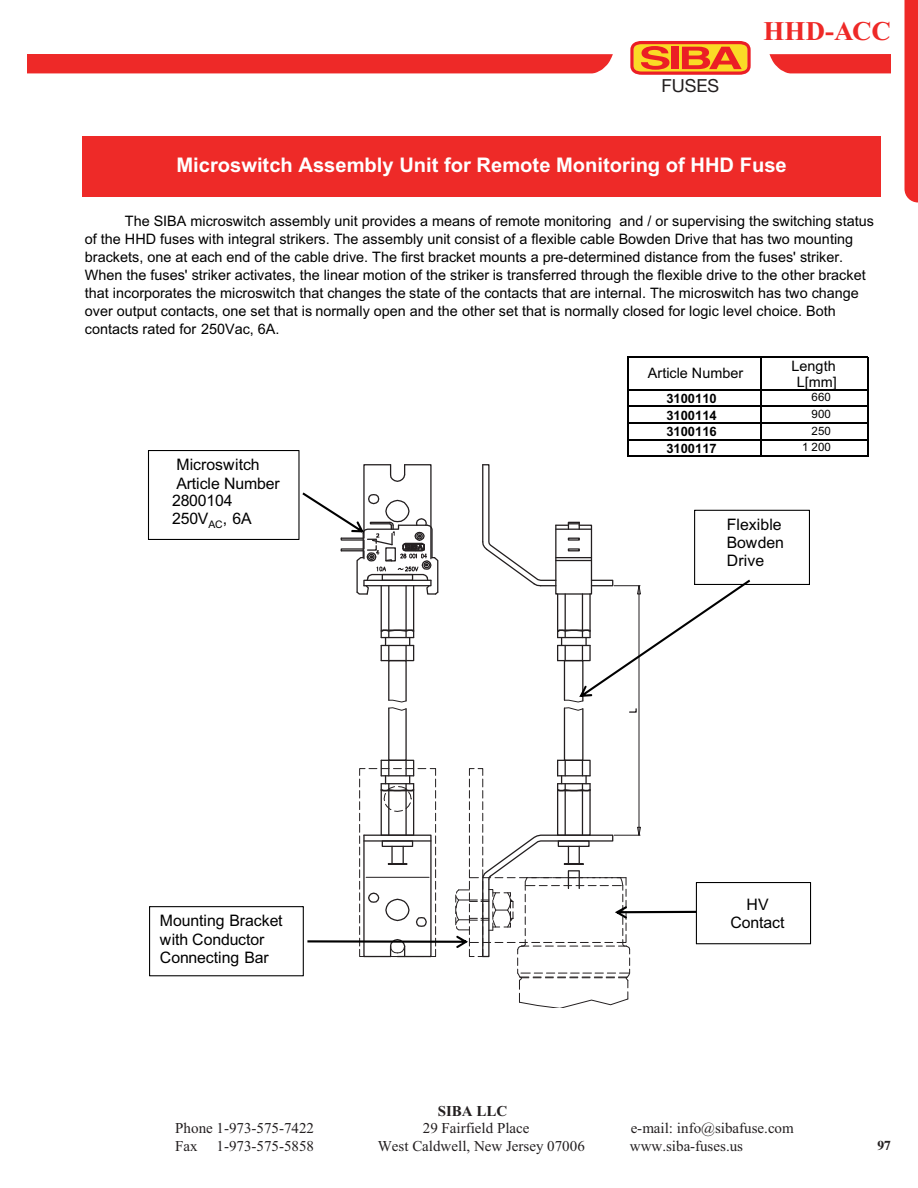
<style>
.page{position:relative;width:918px;height:1188px;background:#fff}
.page>*{position:absolute;margin:0;border:0;box-sizing:border-box;transform-origin:0 0}
.t1{font:700 27px "Times New Roman";color:#ee2927}
.t2{font:20.1px "Arial Bold+T42";color:#fff}
.t3{font:18px "Helvetica Neue";color:#231f20}
.t4{font:15.9px/18.1px "Arial+T42";letter-spacing:-.01em;color:#000}
.t5{font:15px "Times New Roman";color:#231f20}
.t6{font:700 15px "Times New Roman";color:#231f20}
.t7{font:14.4px/18.1px "Arial+T42";color:#000}
.t8{font:700 13.5px "Times";color:#231f20}
.t9{font:12.9px "Arial Bold+T42";color:#000}
.t10{font:11.55px "Arial+T42";color:#000}
</style>
<div class="page">
<div style="left:27px;top:54px;width:586px;height:19px;background:#ee2928"></div>
<svg style="left:770px;top:54px;width:121px;height:19px;background:#ee3332"></svg>
<svg style="left:630px;top:41px;width:121px;height:34px;background:#f1742c"></svg>
<svg style="left:904px;top:0;width:14px;height:202px;background:#ee3331"></svg>
<div style="left:82px;top:136px;width:799px;height:61px;background:#ee2a28"></div>
<hr style="left:627px;top:356px;width:2px;height:101px;background:#000">
<hr style="left:760px;top:357px;width:2px;height:100px;background:#000">
<hr style="left:867px;top:357px;width:1px;height:100px;background:#000">
<hr style="left:629px;top:356px;width:239px;height:1px;background:#000">
<hr style="left:629px;top:389px;width:239px;height:2px;background:#000">
<hr style="left:629px;top:406px;width:239px;height:1px;background:#000">
<hr style="left:629px;top:422px;width:239px;height:2px;background:#000">
<hr style="left:629px;top:439px;width:239px;height:1px;background:#000">
<hr style="left:629px;top:455px;width:239px;height:2px;background:#000">
<svg style="left:148px;top:450px;width:663px;height:557px"></svg>
<p class="t3" style="left:662px;top:75px;width:59px">FUSES</p>
<h1 class="t1" style="left:764px;top:22px;width:129px">HHD-ACC</h1>
<h2 class="t2" style="left:176px;top:158px;width:612px">Microswitch Assembly Unit for Remote Monitoring of HHD Fuse</h2>
<p class="t7" style="left:85px;top:213px;width:791px;text-indent:40px">The SIBA microswitch assembly unit provides a means of remote monitoring and / or supervising the switching status of the HHD fuses with integral strikers. The assembly unit consist of a flexible cable Bowden Drive that has two mounting brackets, one at each end of the cable drive. The first bracket mounts a pre-determined distance from the fuses' striker.<br>When the fuses' striker activates, the linear motion of the striker is transferred through the flexible drive to the other bracket that incorporates the microswitch that changes the state of the contacts that are internal. The microswitch has two change over output contacts, one set that is normally open and the other set that is normally closed for logic level choice. Both contacts rated for 250Vac, 6A.</p>
<p class="t7" style="left:648px;top:365px;width:97px">Article Number</p>
<p class="t7" style="left:792px;top:359px;width:47px;line-height:16.5px;text-align:center">Length<br>L[mm]</p>
<p class="t9" style="left:666px;top:394px;width:52px">3100110</p>
<p class="t10" style="left:812px;top:393px;width:21px">660</p>
<p class="t9" style="left:666px;top:411px;width:52px">3100114</p>
<p class="t10" style="left:812px;top:410px;width:21px">900</p>
<p class="t9" style="left:666px;top:427px;width:52px">3100116</p>
<p class="t10" style="left:812px;top:426px;width:21px">250</p>
<p class="t9" style="left:666px;top:444px;width:52px">3100117</p>
<p class="t10" style="left:802px;top:443px;width:30px">1 200</p>
<p class="t4" style="left:172px;top:457px;width:109px">Microswitch<br>Article Number<br>2800104<br>250V<sub>AC</sub>, 6A</p>
<p class="t4" style="left:727px;top:517px;width:59px">Flexible<br>Bowden<br>Drive</p>
<p class="t4" style="left:160px;top:913px;width:124px">Mounting Bracket with Conductor<br>Connecting Bar</p>
<p class="t6" style="left:438px;top:1102px;width:71px">SIBA LLC</p>
<p class="t4" style="left:730px;top:897px;width:56px;text-align:center">HV<br>Contact</p>
<p class="t5" style="left:175px;top:1119px;width:140px">Phone 1-973-575-7422</p>
<p class="t5" style="left:423px;top:1119px;width:108px">29 Fairfield Place</p>
<p class="t5" style="left:631px;top:1119px;width:165px">e-mail: info@sibafuse.com</p>
<p class="t5" style="left:175px;top:1137px;width:140px">Fax 1-973-575-5858</p>
<p class="t5" style="left:378px;top:1137px;width:209px">West Caldwell, New Jersey 07006</p>
<p class="t5" style="left:630px;top:1137px;width:115px">www.siba-fuses.us</p>
<p class="t8" style="left:878px;top:1140px;width:15px">97</p>
</div>
